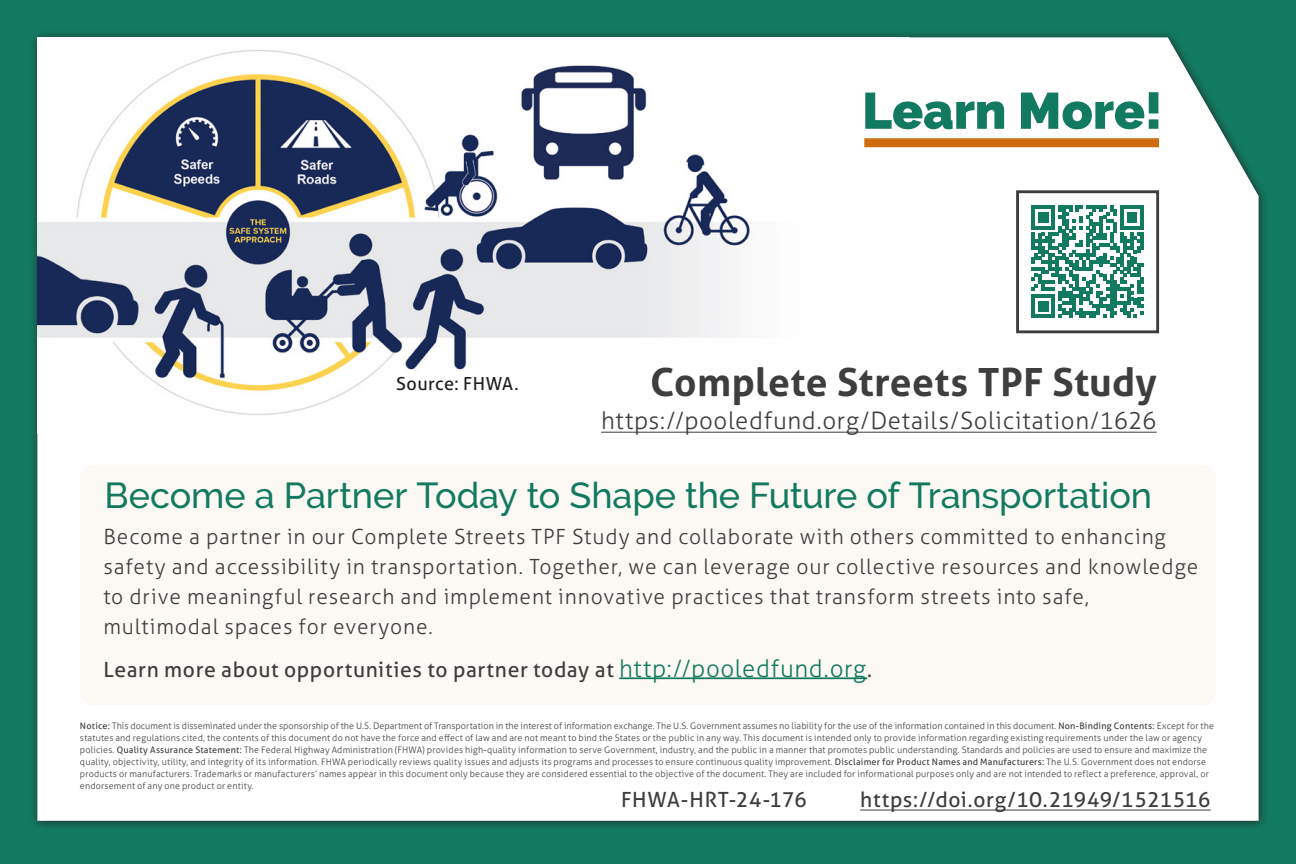
<style>
.page{position:relative;width:1296px;height:864px;background:#127a61}
.page>*{position:absolute;margin:0;border:0;box-sizing:border-box;transform-origin:0 0}
.t1{font:900 51px "Raleway";color:#127a61}
.t2{font:700 39px "Aller";letter-spacing:.01em;color:#3e3e3f}
.t3{font:500 36px "Raleway";letter-spacing:-.005em;color:#127a61}
.t4{font:300 24px "Aller";letter-spacing:.025em;color:#3e3e3f}
.t5{font:300 21px/30px "Aller";letter-spacing:.045em;color:#3e3e3f}
.t6{font:21px "Aller";letter-spacing:.03em;color:#3e3e3f}
.t7{font:18px "Aller";letter-spacing:.025em;color:#231f20}
.t8{font:300 9px/12px "Aller";letter-spacing:.015em;color:#3e3e3f}
.s1{font-weight:300;font-size:24px;color:#127a61}
.s2{font-weight:400}
</style>
<div class="page">
<div style="left:29px;top:29px;width:1240px;height:802px;background:#231f20;opacity:.75"></div>
<div style="left:37px;top:37px;width:1222px;height:784px;background:#fff"></div>
<div style="left:80px;top:465px;width:1136px;height:240px;background:#fcf8f3;border-radius:14px"></div>
<img style="left:37px;top:37px;width:872px;height:396px">
<div style="left:864px;top:138px;width:295px;height:9px;background:#ce6c10"></div>
<hr style="left:601px;top:432px;width:556px;height:1px;background:#3e3e3f">
<svg style="left:1031px;top:205px;width:113px;height:113px"></svg>
<div style="left:1016px;top:190px;width:143px;height:143px;border:3px solid #3e3e3f"></div>
<hr style="left:619px;top:677px;width:248px;height:2px;background:#127a61">
<hr style="left:860px;top:810px;width:351px;height:1px;background:#3e3e3f">
<h1 class="t1" style="left:862px;top:81px;width:302px">Learn More!</h1>
<p class="t7" style="left:396px;top:372px;width:124px">Source: FHWA.</p>
<h2 class="t2" style="left:650px;top:358px;width:508px">Complete Streets TPF Study</h2>
<p class="t4" style="left:601px;top:406px;width:557px">https://pooledfund.org/Details/Solicitation/1626</p>
<h1 class="t3" style="left:105px;top:474px;width:1049px">Become a Partner Today to Shape the Future of Transportation</h1>
<p class="t5" style="left:103px;top:521px;width:1097px">Become a partner in our Complete Streets TPF Study and collaborate with others committed to enhancing safety and accessibility in transportation. Together, we can leverage our collective resources and knowledge to drive meaningful research and implement innovative practices that transform streets into safe, multimodal spaces for everyone.</p>
<p class="t6" style="left:103px;top:656px;width:770px">Learn more about opportunities to partner today at <span class="s1">http://pooledfund.org</span>.</p>
<p class="t8" style="left:80px;top:720px;width:1136px"><span class="s2">Notice:</span> This document is disseminated under the sponsorship of the U.S. Department of Transportation in the interest of information exchange. The U.S. Government assumes no liability for the use of the information contained in this document. <span class="s2">Non-Binding Contents:</span> Except for the statutes and regulations cited, the contents of this document do not have the force and effect of law and are not meant to bind the States or the public in any way. This document is intended only to provide information regarding existing requirements under the law or agency policies. <span class="s2">Quality Assurance Statement:</span> The Federal Highway Administration (FHWA) provides high-quality information to serve Government, industry, and the public in a manner that promotes public understanding. Standards and policies are used to ensure and maximize the quality, objectivity, utility, and integrity of its information. FHWA periodically reviews quality issues and adjusts its programs and processes to ensure continuous quality improvement. <span class="s2">Disclaimer for Product Names and Manufacturers:</span> The U.S. Government does not endorse products or manufacturers. Trademarks or manufacturers’ names appear in this document only because they are considered essential to the objective of the document. They are included for informational purposes only and are not intended to reflect a preference, approval, or endorsement of any one product or entity.</p>
<p class="t6" style="left:621px;top:787px;width:187px">FHWA-HRT-24-176</p>
<p class="t6" style="left:860px;top:787px;width:352px">https://doi.org/10.21949/1521516</p>
</div>
